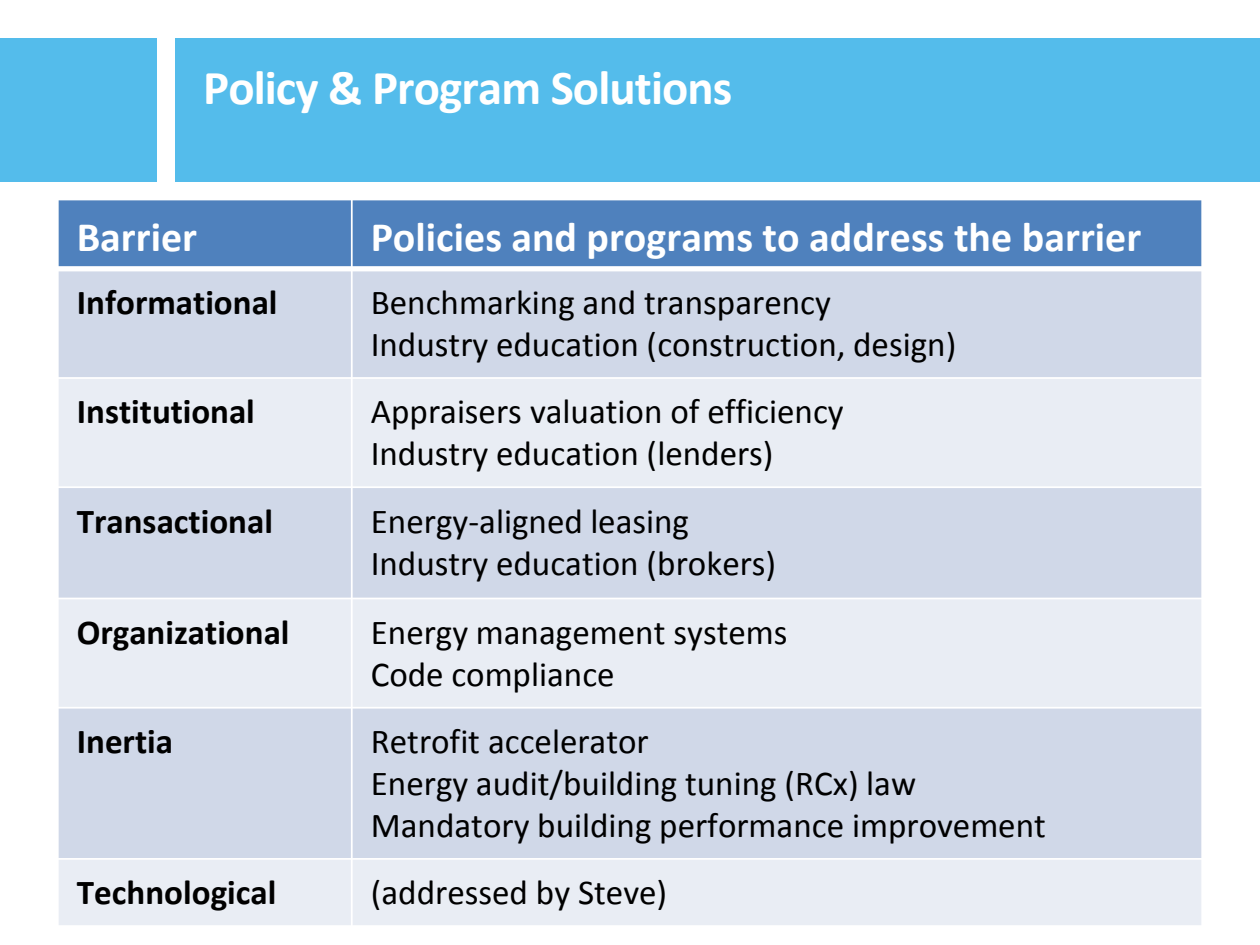
<style>
.page{position:relative;width:1260px;height:945px;background:#fff}
.page>*{position:absolute;margin:0;border:0;box-sizing:border-box;transform-origin:0 0}
.t1{font:700 49px "Calibri";letter-spacing:-.02em;color:#fff}
.t2{font:700 42px "Calibri";color:#fff}
.t3{font:35px/42px "Calibri";color:#000}
.t4{font:700 35px "Calibri";color:#000}
</style>
<div class="page">
<div style="left:0;top:38px;width:157px;height:143px;background:#54bceb"></div>
<div style="left:175px;top:38px;width:1085px;height:143px;background:#54bceb"></div>
<div style="left:58px;top:200px;width:294px;height:69px;background:#4f81bd"></div>
<div style="left:352px;top:200px;width:850px;height:69px;background:#4f81bd"></div>
<div style="left:58px;top:269px;width:294px;height:109px;background:#d0d8e8"></div>
<div style="left:352px;top:269px;width:850px;height:109px;background:#d0d8e8"></div>
<div style="left:58px;top:378px;width:294px;height:109px;background:#e9edf4"></div>
<div style="left:352px;top:378px;width:850px;height:109px;background:#e9edf4"></div>
<div style="left:58px;top:487px;width:294px;height:111px;background:#d0d8e8"></div>
<div style="left:352px;top:487px;width:850px;height:111px;background:#d0d8e8"></div>
<div style="left:58px;top:598px;width:294px;height:110px;background:#e9edf4"></div>
<div style="left:352px;top:598px;width:850px;height:110px;background:#e9edf4"></div>
<div style="left:58px;top:708px;width:294px;height:151px;background:#d0d8e8"></div>
<div style="left:352px;top:708px;width:850px;height:151px;background:#d0d8e8"></div>
<div style="left:58px;top:859px;width:294px;height:67px;background:#e9edf4"></div>
<div style="left:352px;top:859px;width:850px;height:67px;background:#e9edf4"></div>
<hr style="left:351px;top:199px;width:2px;height:728px;background:#fff">
<div style="left:57px;top:266px;width:1146px;height:5px;background:#fff"></div>
<hr style="left:57px;top:377px;width:1146px;height:2px;background:#fff">
<hr style="left:57px;top:486px;width:1146px;height:2px;background:#fff">
<hr style="left:57px;top:598px;width:1146px;height:1px;background:#fff">
<hr style="left:57px;top:707px;width:1146px;height:2px;background:#fff">
<hr style="left:57px;top:858px;width:1146px;height:2px;background:#fff">
<hr style="left:57px;top:199px;width:2px;height:728px;background:#fff">
<hr style="left:1201px;top:199px;width:2px;height:728px;background:#fff">
<hr style="left:57px;top:925px;width:1146px;height:2px;background:#fff">
<h1 class="t1" style="left:203px;top:57px;width:531px">Policy &amp; Program Solutions</h1>
<p class="t2" style="left:77px;top:211px;width:122px">Barrier</p>
<p class="t2" style="left:371px;top:211px;width:772px">Policies and programs to address the barrier</p>
<p class="t4" style="left:77px;top:280px;width:202px">Informational</p>
<p class="t3" style="left:371px;top:282px;width:587px">Benchmarking and transparency<br>Industry education (construction, design)</p>
<p class="t4" style="left:77px;top:389px;width:180px">Institutional</p>
<p class="t3" style="left:371px;top:391px;width:475px">Appraisers valuation of efficiency<br>Industry education (lenders)</p>
<p class="t4" style="left:77px;top:499px;width:198px">Transactional</p>
<p class="t3" style="left:371px;top:500px;width:407px">Energy-aligned leasing<br>Industry education (brokers)</p>
<p class="t4" style="left:77px;top:610px;width:214px">Organizational</p>
<p class="t3" style="left:371px;top:611px;width:418px">Energy management systems<br>Code compliance</p>
<p class="t4" style="left:77px;top:719px;width:98px">Inertia</p>
<p class="t3" style="left:371px;top:721px;width:677px">Retrofit accelerator<br>Energy audit/building tuning (RCx) law<br>Mandatory building performance improvement</p>
<p class="t4" style="left:77px;top:870px;width:201px">Technological</p>
<p class="t3" style="left:371px;top:872px;width:298px">(addressed by Steve)</p>
</div>
